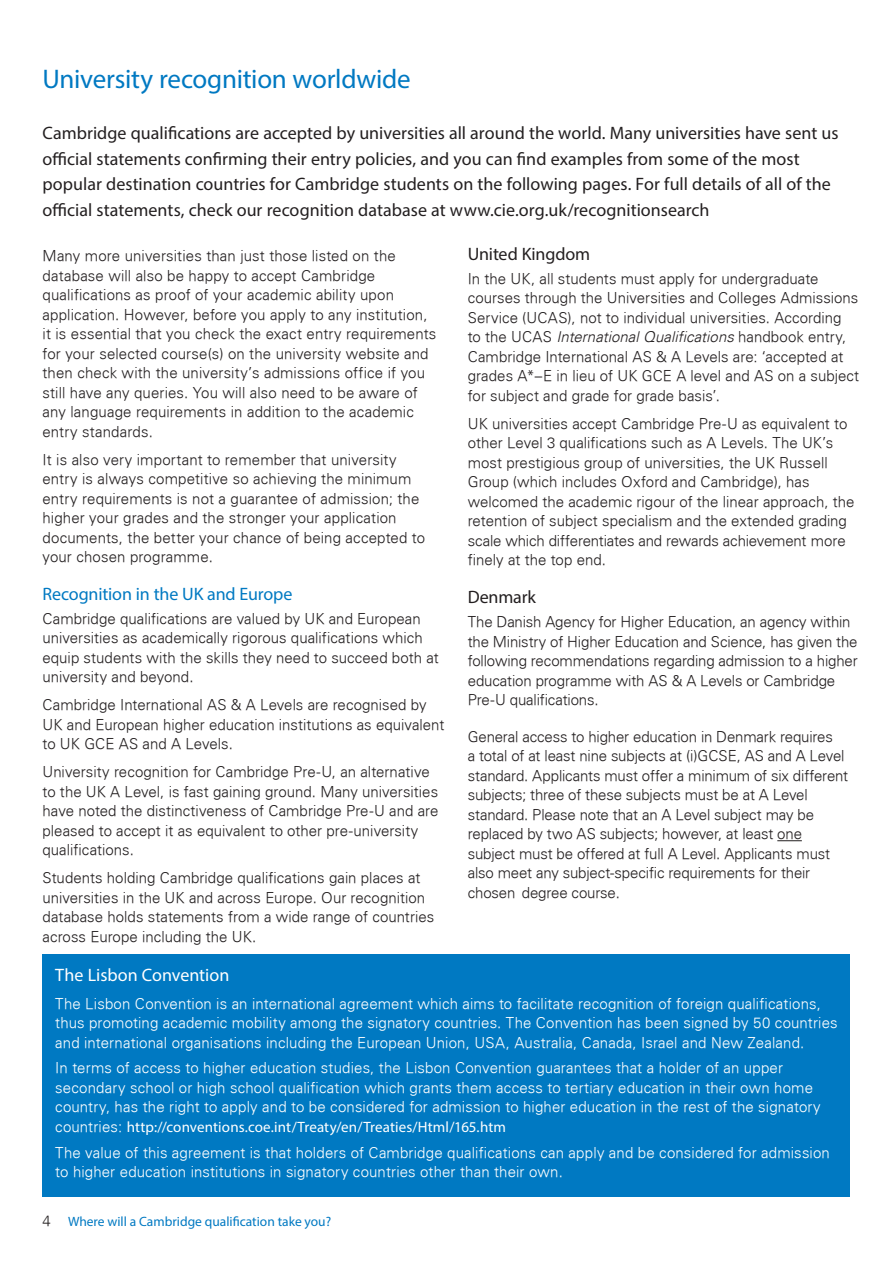
<style>
.page{position:relative;width:893px;height:1263px;background:#fff}
.page>*{position:absolute;margin:0;border:0;box-sizing:border-box;transform-origin:0 0}
.A_heading{font:27px "Myriad Pro";letter-spacing:-.01em;color:#0079c2}
.A_heading-2{font:18px/25.5px "Myriad Pro";color:#231f20}
.B_heading{font:18px "Myriad Pro";letter-spacing:-.01em;color:#0079c2}
.C_heading{font:18px "Myriad Pro";letter-spacing:-.005em;color:#231f20}
.B_heading-2{font:18px "Myriad Pro";color:#fff}
.Body_text{font:300 15px/19.5px "Univers";color:#231f20}
.Body_text-2{font:300 15px/19.5px "Univers";letter-spacing:.01em;color:#fff}
.t1{font:13.5px "Myriad Pro";color:#0079c2}
.s1{font-family:"Myriad Pro";font-weight:400}
.s2{font-family:"Univers LT";font-style:italic}
.s3{font-family:"Univers";font-weight:300;font-size:15px;color:#231f20}
</style>
<div class="page">
<div style="left:43px;top:955px;width:807px;height:242px;background:#0079c2"></div>
<svg style="left:777px;top:840px;width:25px;height:1px"></svg>
<p class="A_heading" style="left:43px;top:63px;width:370px">University recognition worldwide</p>
<p class="A_heading-2" style="left:43px;top:120px;width:797px">Cambridge qualifications are accepted by universities all around the world. Many universities have sent us official statements confirming their entry policies, and you can find examples from some of the most popular destination countries for Cambridge students on the following pages. For full details of all of the official statements, check our recognition database at www.cie.org.uk/recognitionsearch</p>
<p class="Body_text" style="left:43px;top:246px;width:395px">Many more universities than just those listed on the database will also be happy to accept Cambridge qualifications as proof of your academic ability upon application. However, before you apply to any institution, it is essential that you check the exact entry requirements for your selected course(s) on the university website and then check with the university’s admissions office if you still have any queries. You will also need to be aware of any language requirements in addition to the academic entry standards.</p>
<p class="Body_text" style="left:43px;top:449px;width:384px">It is also very important to remember that university entry is always competitive so achieving the minimum entry requirements is not a guarantee of admission; the higher your grades and the stronger your application documents, the better your chance of being accepted to your chosen programme.</p>
<p class="B_heading" style="left:43px;top:583px;width:251px">Recognition in the UK and Europe</p>
<p class="Body_text" style="left:43px;top:609px;width:398px">Cambridge qualifications are valued by UK and European universities as academically rigorous qualifications which equip students with the skills they need to succeed both at university and beyond.</p>
<p class="Body_text" style="left:43px;top:695px;width:403px">Cambridge International AS &amp; A Levels are recognised by<br>UK and European higher education institutions as equivalent to UK GCE AS and A Levels.</p>
<p class="Body_text" style="left:43px;top:762px;width:397px">University recognition for Cambridge Pre-U, an alternative to the UK A Level, is fast gaining ground. Many universities have noted the distinctiveness of Cambridge Pre-U and are pleased to accept it as equivalent to other pre-university qualifications.</p>
<p class="Body_text" style="left:43px;top:868px;width:393px">Students holding Cambridge qualifications gain places at universities in the UK and across Europe. Our recognition database holds statements from a wide range of countries across Europe including the UK.</p>
<p class="B_heading-2" style="left:55px;top:963px;width:176px">The Lisbon Convention</p>
<p class="Body_text-2" style="left:55px;top:993px;width:784px">The Lisbon Convention is an international agreement which aims to facilitate recognition of foreign qualifications, thus promoting academic mobility among the signatory countries. The Convention has been signed by 50 countries and international organisations including the European Union, USA, Australia, Canada, Israel and New Zealand.</p>
<p class="Body_text-2" style="left:55px;top:1058px;width:767px">In terms of access to higher education studies, the Lisbon Convention guarantees that a holder of an upper secondary school or high school qualification which grants them access to tertiary education in their own home country, has the right to apply and to be considered for admission to higher education in the rest of the signatory countries: <span class="s1">http://conventions.coe.int/Treaty/en/Treaties/Html/165.htm</span></p>
<p class="Body_text-2" style="left:55px;top:1143px;width:776px">The value of this agreement is that holders of Cambridge qualifications can apply and be considered for admission to higher education institutions in signatory countries other than their own.</p>
<p class="C_heading" style="left:468px;top:243px;width:124px">United Kingdom</p>
<p class="Body_text" style="left:468px;top:269px;width:393px">In the UK, all students must apply for undergraduate courses through the Universities and Colleges Admissions Service (UCAS), not to individual universities. According<br>to the UCAS <span class="s2">International Qualifications</span> handbook entry, Cambridge International AS &amp; A Levels are: ‘accepted at grades A*–E in lieu of UK GCE A level and AS on a subject for subject and grade for grade basis’.</p>
<p class="Body_text" style="left:468px;top:414px;width:388px">UK universities accept Cambridge Pre-U as equivalent to other Level 3 qualifications such as A Levels. The UK’s most prestigious group of universities, the UK Russell Group (which includes Oxford and Cambridge), has welcomed the academic rigour of the linear approach, the retention of subject specialism and the extended grading scale which differentiates and rewards achievement more finely at the top end.</p>
<p class="C_heading" style="left:468px;top:586px;width:70px">Denmark</p>
<p class="Body_text" style="left:468px;top:612px;width:391px">The Danish Agency for Higher Education, an agency within the Ministry of Higher Education and Science, has given the following recommendations regarding admission to a higher education programme with AS &amp; A Levels or Cambridge Pre-U qualifications.</p>
<p class="Body_text" style="left:468px;top:727px;width:382px">General access to higher education in Denmark requires<br>a total of at least nine subjects at (i)GCSE, AS and A Level standard. Applicants must offer a minimum of six different subjects; three of these subjects must be at A Level standard. Please note that an A Level subject may be replaced by two AS subjects; however, at least one subject must be offered at full A Level. Applicants must also meet any subject-specific requirements for their chosen degree course.</p>
<p class="t1" style="left:43px;top:1213px;width:290px"><span class="s3">4</span> Where will a Cambridge qualification take you?</p>
</div>
